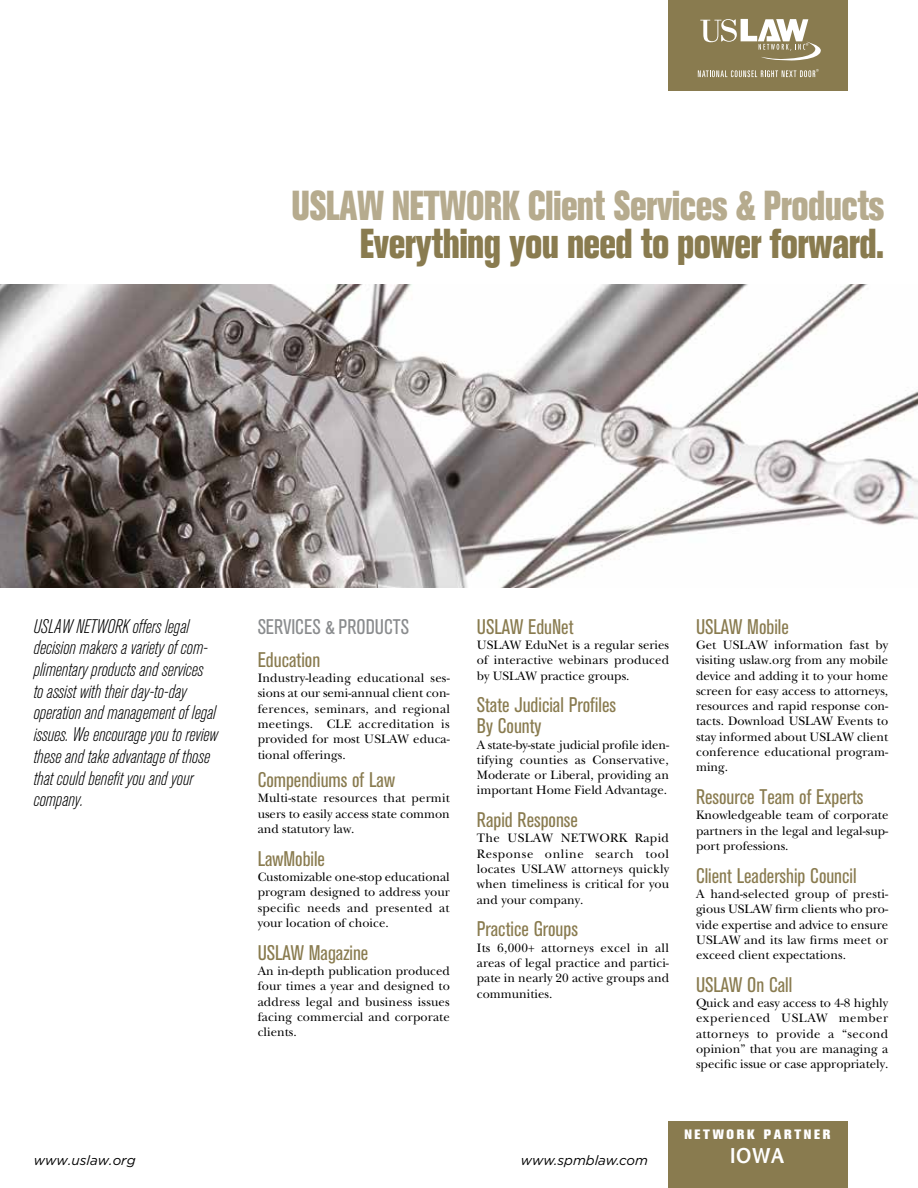
<style>
.page{position:relative;width:918px;height:1188px;background:#fff}
.page>*{position:absolute;margin:0;border:0;box-sizing:border-box;transform-origin:0 0}
.t1{font:800 41.4px "Akzidenz Grotesk BE";color:#b6ab8e;scale:.77 1}
.t2{font:800 41.4px "Akzidenz Grotesk BE";color:#897b4f;scale:.77 1}
.t3{font:condensed 21px/21px "Akzidenz Grotesk BE";color:#897b4f}
.t4{font:condensed 21px "Akzidenz Grotesk BE";color:#8a8c8e}
.t5{font:italic 300 condensed 19.5px/21.8px "Akzidenz Grotesk BE";color:#000}
.t6{font:700 19.5px "Euphemia UCAS";color:#fff}
.t7{font:italic 13.5px "Gotham";color:#000}
.t8{font:800 13.5px "Akzidenz Grotesk BE";letter-spacing:.2em;color:#fff}
.t9{font:12.75px/15.3px "New Baskerville";color:#000;text-align:justify}
.t10{font:6px "Myriad";color:#fff;scale:.91 1}
</style>
<div class="page">
<img style="left:0;top:285px;width:918px;height:302px">
<div style="left:668px;top:0;width:180px;height:91px;background:#897b4f"></div>
<svg style="left:700px;top:19px;width:121px;height:42px"></svg>
<svg style="left:698px;top:70px;width:117px;height:7px"></svg>
<div style="left:668px;top:1121px;width:180px;height:67px;background:#897b4f"></div>
<p class="t10" style="left:806px;top:42px;width:5px">®</p>
<p class="t10" style="left:816px;top:68px;width:5px">®</p>
<h1 class="t1" style="left:292px;top:182px;width:771px">USLAW NETWORK Client Services &amp; Products</h1>
<h1 class="t2" style="left:360px;top:220px;width:682px">Everything you need to power forward.</h1>
<p class="t5" style="left:34px;top:615px;width:186px">USLAW NETWORK offers legal decision makers a variety of com&shy;plimentary products and services<br>to assist with their day-to-day operation and management of legal issues. We encourage you to review these and take advantage of those that could benefit you and your company.</p>
<h2 class="t4" style="left:258px;top:615px;width:153px">SERVICES &amp; PRODUCTS</h2>
<h2 class="t3" style="left:258px;top:650px;width:64px">Education</h2>
<p class="t9" style="left:258px;top:670px;width:194px">Industry-leading educational ses&shy;sions at our semi-annual client con&shy;ferences, seminars, and regional meetings. CLE accreditation is provided for most USLAW educa&shy;tional offerings.</p>
<h2 class="t3" style="left:258px;top:770px;width:139px">Compendiums of Law</h2>
<p class="t9" style="left:258px;top:791px;width:194px">Multi-state resources that permit users to easily access state common and statutory law.</p>
<h2 class="t3" style="left:258px;top:848px;width:69px">LawMobile</h2>
<p class="t9" style="left:258px;top:869px;width:194px">Customizable one-stop educational program designed to address your specific needs and presented at your location of choice.</p>
<h2 class="t3" style="left:258px;top:942px;width:112px">USLAW Magazine</h2>
<p class="t9" style="left:258px;top:963px;width:194px">An in-depth publication produced four times a year and designed to address legal and business issues facing commercial and corporate clients.</p>
<h2 class="t3" style="left:477px;top:616px;width:98px">USLAW EduNet</h2>
<p class="t9" style="left:477px;top:637px;width:194px">USLAW EduNet is a regular series of interactive webinars produced by USLAW practice groups.</p>
<h2 class="t3" style="left:477px;top:695px;width:141px">State Judicial Profiles<br>By County</h2>
<p class="t9" style="left:477px;top:737px;width:194px">A state-by-state judicial profile iden&shy;tifying counties as Conservative, Moderate or Liberal, providing an important Home Field Advantage.</p>
<h2 class="t3" style="left:477px;top:810px;width:103px">Rapid Response</h2>
<p class="t9" style="left:477px;top:831px;width:194px">The USLAW NETWORK Rapid Response online search tool locates USLAW attorneys quickly when timeliness is critical for you and your company.</p>
<h2 class="t3" style="left:477px;top:919px;width:103px">Practice Groups</h2>
<p class="t9" style="left:477px;top:940px;width:194px">Its 6,000+ attorneys excel in all areas of legal practice and partici&shy;pate in nearly 20 active groups and communities.</p>
<h2 class="t3" style="left:696px;top:616px;width:94px">USLAW Mobile</h2>
<p class="t9" style="left:696px;top:637px;width:194px">Get USLAW information fast by visiting uslaw.org from any mobile device and adding it to your home screen for easy access to attorneys, resources and rapid response con&shy;tacts. Download USLAW Events to stay informed about USLAW client conference educational program&shy;ming.</p>
<h2 class="t3" style="left:696px;top:787px;width:169px">Resource Team of Experts</h2>
<p class="t9" style="left:696px;top:808px;width:194px">Knowledgeable team of corporate partners in the legal and legal-sup&shy;port professions.</p>
<h2 class="t3" style="left:696px;top:865px;width:162px">Client Leadership Council</h2>
<p class="t9" style="left:696px;top:886px;width:194px">A hand-selected group of presti&shy;gious USLAW firm clients who pro&shy;vide expertise and advice to ensure USLAW and its law firms meet or exceed client expectations.</p>
<h2 class="t3" style="left:696px;top:975px;width:98px">USLAW On Call</h2>
<p class="t9" style="left:696px;top:995px;width:194px">Quick and easy access to 4-8 highly experienced USLAW member attorneys to provide a “second opinion” that you are managing a specific issue or case appropriately.</p>
<p class="t7" style="left:34px;top:1153px;width:103px">www.uslaw.org</p>
<p class="t7" style="left:521px;top:1153px;width:129px">www.spmblaw.com</p>
<p class="t8" style="left:684px;top:1126px;width:148px">NETWORK PARTNER</p>
<h3 class="t6" style="left:730px;top:1141px;width:56px">IOWA</h3>
</div>
